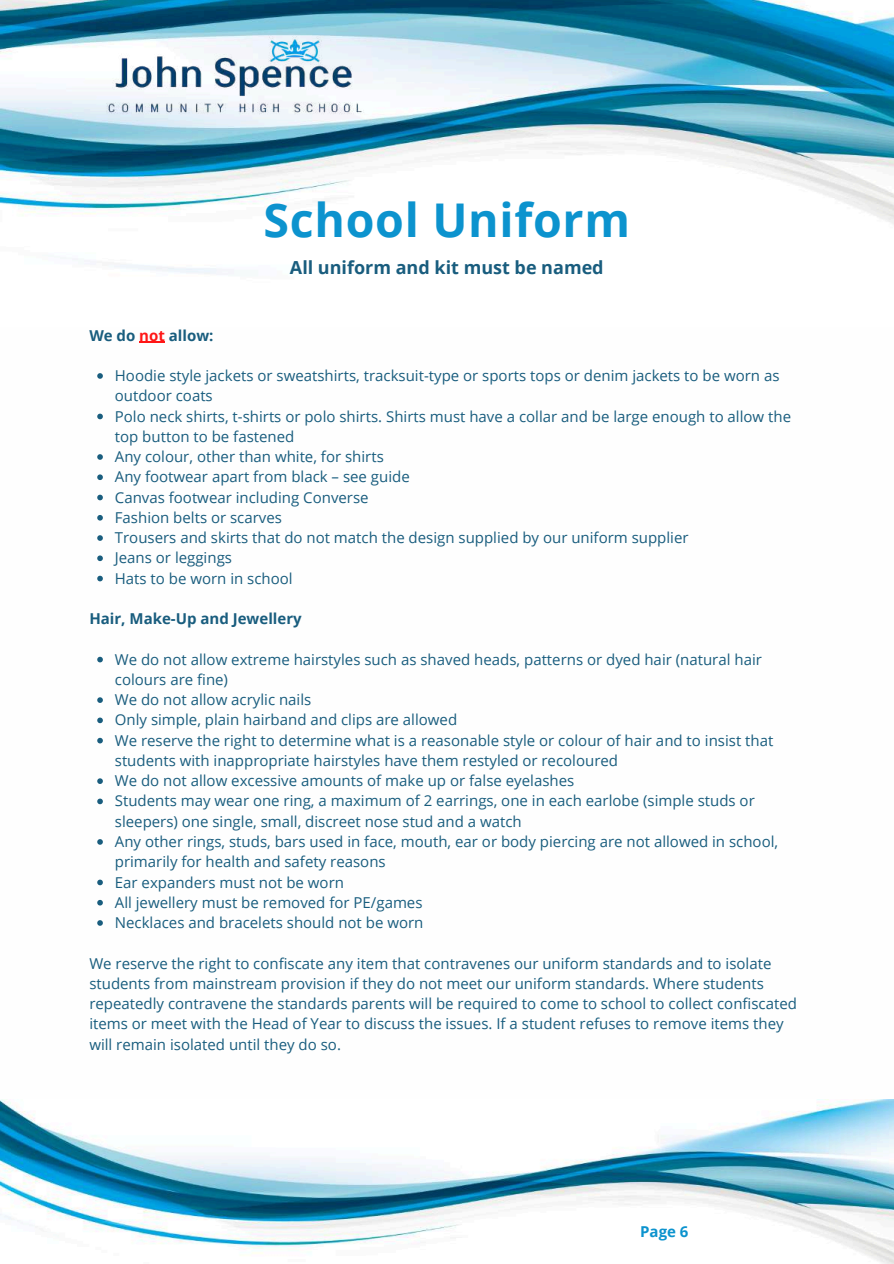
<style>
.page{position:relative;width:894px;height:1264px;background:#fff}
.page>*{position:absolute;margin:0;border:0;box-sizing:border-box;transform-origin:0 0}
.t1{font:700 46.5px "Open Sans";letter-spacing:.015em;color:#0c93ce}
.t2{font:700 18px "Open Sans";color:#195d7e}
.t3{font:15px/20.2px "Open Sans";color:#195d7e}
.t4{font:700 15px "Open Sans";color:#195d7e}
.t5{font:700 15px "Open Sans";color:#0c93ce}
.s1{color:#ff1616}
</style>
<div class="page">
<img style="left:0;top:1099px;width:893px;height:164px">
<img style="left:0;top:0;width:893px;height:274px">
<img style="left:94px;top:24px;width:280px;height:103px">
<hr style="left:139px;top:341px;width:26px;height:2px;background:#ff1616">
<svg style="left:97px;top:373px;width:6px;height:6px"></svg>
<svg style="left:97px;top:413px;width:6px;height:6px"></svg>
<svg style="left:97px;top:454px;width:6px;height:6px"></svg>
<svg style="left:97px;top:474px;width:6px;height:6px"></svg>
<svg style="left:97px;top:494px;width:6px;height:6px"></svg>
<svg style="left:97px;top:515px;width:6px;height:5px"></svg>
<svg style="left:97px;top:535px;width:6px;height:6px"></svg>
<svg style="left:97px;top:555px;width:6px;height:6px"></svg>
<svg style="left:97px;top:575px;width:6px;height:6px"></svg>
<svg style="left:97px;top:656px;width:6px;height:6px"></svg>
<svg style="left:97px;top:697px;width:6px;height:6px"></svg>
<svg style="left:97px;top:717px;width:6px;height:6px"></svg>
<svg style="left:97px;top:737px;width:6px;height:6px"></svg>
<svg style="left:97px;top:778px;width:6px;height:6px"></svg>
<svg style="left:97px;top:798px;width:6px;height:6px"></svg>
<svg style="left:97px;top:839px;width:6px;height:5px"></svg>
<svg style="left:97px;top:879px;width:6px;height:6px"></svg>
<svg style="left:97px;top:899px;width:6px;height:6px"></svg>
<svg style="left:97px;top:920px;width:6px;height:5px"></svg>
<h1 class="t1" style="left:263px;top:188px;width:368px">School Uniform</h1>
<p class="t2" style="left:290px;top:255px;width:315px">All uniform and kit must be named</p>
<p class="t4" style="left:89px;top:324px;width:126px">We do <span class="s1">not</span> allow:</p>
<p class="t3" style="left:115px;top:365px;width:677px">Hoodie style jackets or sweatshirts, tracksuit-type or sports tops or denim jackets to be worn as outdoor coats<br>Polo neck shirts, t-shirts or polo shirts. Shirts must have a collar and be large enough to allow the top button to be fastened<br>Any colour, other than white, for shirts<br>Any footwear apart from black – see guide<br>Canvas footwear including Converse<br>Fashion belts or scarves<br>Trousers and skirts that do not match the design supplied by our uniform supplier<br>Jeans or leggings<br>Hats to be worn in school</p>
<p class="t4" style="left:89px;top:608px;width:214px">Hair, Make-Up and Jewellery</p>
<p class="t3" style="left:115px;top:648px;width:664px">We do not allow extreme hairstyles such as shaved heads, patterns or dyed hair (natural hair colours are fine)<br>We do not allow acrylic nails<br>Only simple, plain hairband and clips are allowed<br>We reserve the right to determine what is a reasonable style or colour of hair and to insist that students with inappropriate hairstyles have them restyled or recoloured<br>We do not allow excessive amounts of make up or false eyelashes<br>Students may wear one ring, a maximum of 2 earrings, one in each earlobe (simple studs or sleepers) one single, small, discreet nose stud and a watch<br>Any other rings, studs, bars used in face, mouth, ear or body piercing are not allowed in school, primarily for health and safety reasons<br>Ear expanders must not be worn<br>All jewellery must be removed for PE/games<br>Necklaces and bracelets should not be worn</p>
<p class="t3" style="left:89px;top:952px;width:709px">We reserve the right to confiscate any item that contravenes our uniform standards and to isolate students from mainstream provision if they do not meet our uniform standards. Where students repeatedly contravene the standards parents will be required to come to school to collect confiscated items or meet with the Head of Year to discuss the issues. If a student refuses to remove items they will remain isolated until they do so.</p>
<p class="t5" style="left:640px;top:1220px;width:50px">Page 6</p>
</div>
